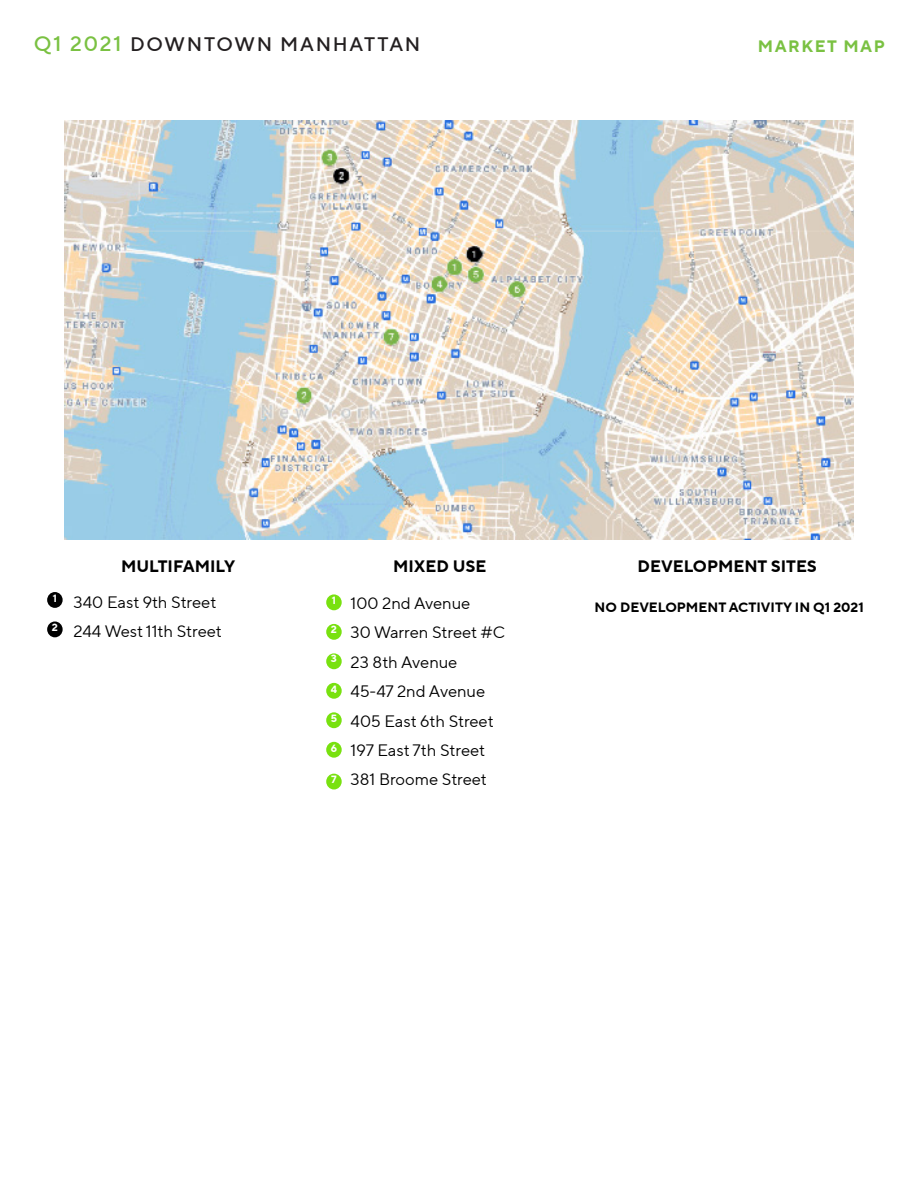
<style>
.page{position:relative;width:918px;height:1188px;background:#fff}
.page>*{position:absolute;margin:0;border:0;box-sizing:border-box;transform-origin:0 0}
.t1{font:500 19.5px "TT Norms Pro";letter-spacing:.09em;color:#231f20}
.t2{font:16.5px "TT Norms Pro";color:#000}
.t3{font:700 16.5px "TT Norms Pro";color:#000}
.t4{font:700 16.5px "TT Norms Pro";letter-spacing:.09em;color:#7ac142}
.t5{font:700 13.5px "TT Norms Pro";color:#000}
.t6{font:700 10.5px "TT Norms Pro";color:#fff}
.s1{font-size:21px;color:#7ac142}
</style>
<div class="page">
<img style="left:65px;top:121px;width:788px;height:419px">
<div style="left:47px;top:592px;width:16px;height:16px;background:#000;border-radius:50%"></div>
<div style="left:47px;top:622px;width:16px;height:15px;background:#000;border-radius:50%"></div>
<div style="left:326px;top:594px;width:16px;height:16px;background:#78e10f;border-radius:50%"></div>
<div style="left:326px;top:624px;width:16px;height:16px;background:#78e10f;border-radius:50%"></div>
<div style="left:326px;top:653px;width:16px;height:16px;background:#78e10f;border-radius:50%"></div>
<div style="left:326px;top:683px;width:16px;height:16px;background:#78e10f;border-radius:50%"></div>
<div style="left:326px;top:712px;width:16px;height:16px;background:#78e10f;border-radius:50%"></div>
<div style="left:326px;top:742px;width:16px;height:16px;background:#78e10f;border-radius:50%"></div>
<div style="left:326px;top:774px;width:16px;height:16px;background:#78e10f;border-radius:50%"></div>
<p class="t1" style="left:34px;top:30px;width:388px"><span class="s1">Q1 2021</span> DOWNTOWN MANHATTAN</p>
<p class="t4" style="left:758px;top:34px;width:128px">MARKET MAP</p>
<p class="t6" style="left:53px;top:590px;width:6px">1</p>
<p class="t6" style="left:52px;top:619px;width:8px">2</p>
<p class="t3" style="left:121px;top:554px;width:116px">MULTIFAMILY</p>
<p class="t3" style="left:393px;top:554px;width:95px">MIXED USE</p>
<p class="t3" style="left:638px;top:554px;width:181px">DEVELOPMENT SITES</p>
<p class="t2" style="left:351px;top:591px;width:121px">100 2nd Avenue</p>
<p class="t2" style="left:351px;top:621px;width:156px">30 Warren Street #C</p>
<p class="t2" style="left:351px;top:650px;width:108px">23 8th Avenue</p>
<p class="t2" style="left:351px;top:680px;width:136px">45-47 2nd Avenue</p>
<p class="t2" style="left:351px;top:709px;width:145px">405 East 6th Street</p>
<p class="t2" style="left:351px;top:738px;width:136px">197 East 7th Street</p>
<p class="t2" style="left:351px;top:768px;width:138px">381 Broome Street</p>
<p class="t2" style="left:74px;top:590px;width:144px">340 East 9th Street</p>
<p class="t6" style="left:332px;top:593px;width:6px">1</p>
<p class="t6" style="left:331px;top:622px;width:8px">2</p>
<p class="t6" style="left:331px;top:651px;width:8px">3</p>
<p class="t6" style="left:331px;top:681px;width:8px">4</p>
<p class="t6" style="left:331px;top:711px;width:8px">5</p>
<p class="t6" style="left:331px;top:740px;width:8px">6</p>
<p class="t6" style="left:331px;top:772px;width:7px">7</p>
<p class="t5" style="left:595px;top:597px;width:271px">NO DEVELOPMENT ACTIVITY IN Q1 2021</p>
<p class="t2" style="left:74px;top:619px;width:150px">244 West 11th Street</p>
</div>
